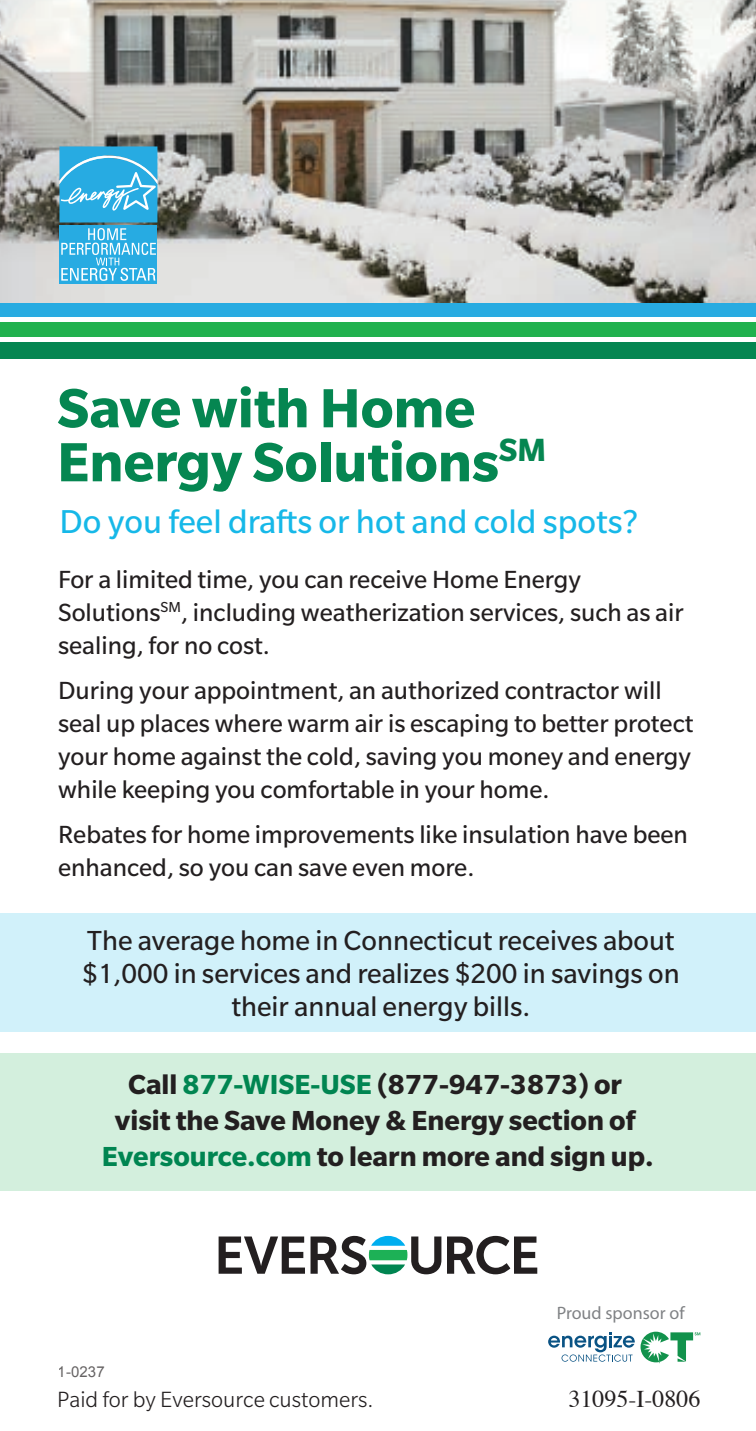
<style>
.page{position:relative;width:756px;height:1431px;background:#fff}
.page>*{position:absolute;margin:0;border:0;box-sizing:border-box;transform-origin:0 0}
.t1{font:700 60px/54px "Slate Pro";color:#058651}
.t2{font:36px "Slate Pro";color:#16b8e8}
.t3{font:30px/33px "Slate Pro";color:#231f20;text-align:center}
.t4{font:700 30px/36px "Slate Pro";color:#231f20;text-align:center}
.t5{font:27px/33px "Slate Pro";color:#231f20}
.t6{font:300 24px "Slate Pro";color:#231f20}
.t7{font:24px "Times";color:#231f20}
.t8{font:18px "Myriad Pro";color:#808285}
.t9{font:15px "Arial";color:#231f20}
.s1{color:#008551}
</style>
<div class="page">
<div style="left:0;top:913px;width:756px;height:119px;background:#d1f1fa"></div>
<svg style="left:548px;top:1332px;width:87px;height:30px"></svg>
<svg style="left:641px;top:1332px;width:59px;height:32px"></svg>
<div style="left:0;top:1053px;width:756px;height:138px;background:#d3efdd"></div>
<div style="left:0;top:302px;width:756px;height:15px;background:#28abe1"></div>
<div style="left:0;top:322px;width:756px;height:15px;background:#21b14e"></div>
<div style="left:0;top:342px;width:756px;height:17px;background:#058651"></div>
<img style="left:0;top:0;width:756px;height:302px">
<div style="left:59px;top:225px;width:98px;height:59px;background:#27abe2"></div>
<svg style="left:59px;top:146px;width:98px;height:135px"></svg>
<svg style="left:219px;top:1237px;width:86px;height:37px"></svg>
<svg style="left:311px;top:1236px;width:130px;height:38px"></svg>
<svg style="left:447px;top:1236px;width:90px;height:38px"></svg>
<h1 class="t1" style="left:57px;top:380px;width:491px">Save with Home<br>Energy Solutions<sup>SM</sup></h1>
<h2 class="t2" style="left:60px;top:503px;width:580px">Do you feel drafts or hot and cold spots?</h2>
<p class="t5" style="left:58px;top:563px;width:627px">For a limited time, you can receive Home Energy<br>Solutions<sup>SM</sup>, including weatherization services, such as air sealing, for no cost.</p>
<p class="t5" style="left:58px;top:674px;width:637px">During your appointment, an authorized contractor will seal up places where warm air is escaping to better protect your home against the cold, saving you money and energy while keeping you comfortable in your home.</p>
<p class="t5" style="left:58px;top:818px;width:631px">Rebates for home improvements like insulation have been enhanced, so you can save even more.</p>
<p class="t3" style="left:82px;top:924px;width:599px">The average home in Connecticut receives about $1,000 in services and realizes $200 in savings on their annual energy bills.</p>
<p class="t4" style="left:102px;top:1066px;width:553px">Call <span class="s1">877-WISE-USE</span> (877-947-3873) or visit the Save Money &amp; Energy section of<br><span class="s1">Eversource.com</span> to learn more and sign up.</p>
<p class="t9" style="left:58px;top:1362px;width:48px">1-0237</p>
<p class="t8" style="left:557px;top:1302px;width:129px">Proud sponsor of</p>
<p class="t6" style="left:57px;top:1387px;width:318px">Paid for by Eversource customers.</p>
<p class="t7" style="left:568px;top:1376px;width:133px">31095-I-0806</p>
</div>
